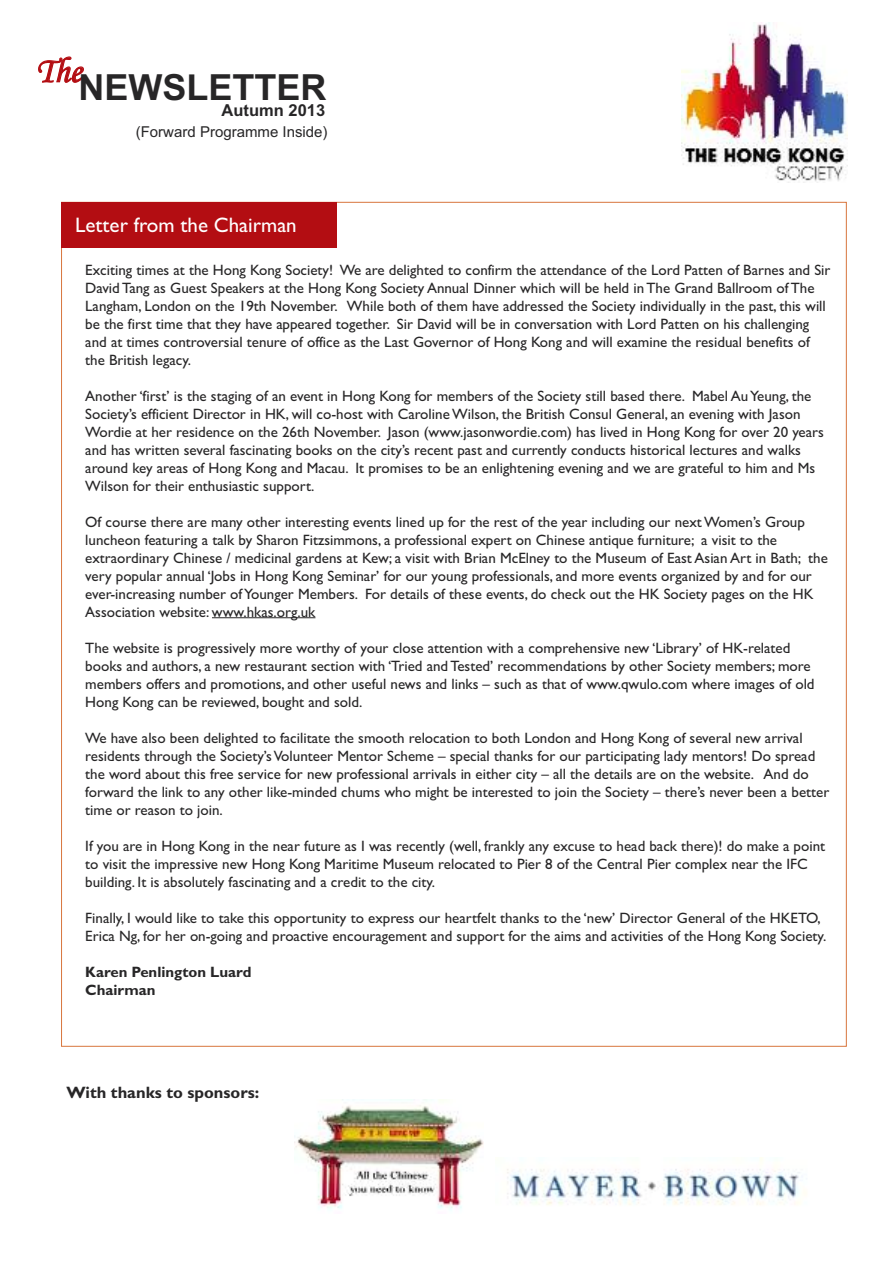
<style>
.page{position:relative;width:893px;height:1263px;background:#fff}
.page>*{position:absolute;margin:0;border:0;box-sizing:border-box;transform-origin:0 0}
.t1{font:700 36px "Arial";color:#272627}
.t2{font:36px "Monotype Corsiva";color:#b30d12}
.t3{font:21px "Gill Sans";color:#fff}
.t4{font:700 16.5px "Gill Sans";color:#272627}
.t5{font:700 16.5px "Arial";color:#272627}
.t6{font:15px/18px "Gill Sans";color:#272627}
.t7{font:700 15px/18px "Gill Sans";color:#272627}
.t8{font:15px "Arial";color:#272627}
</style>
<div class="page">
<img style="left:294px;top:1099px;width:190px;height:112px">
<img style="left:681px;top:23px;width:167px;height:160px">
<hr style="left:212px;top:617px;width:103px;height:1px;background:#272627">
<div style="left:61px;top:202px;width:276px;height:45px;background:#b30d12"></div>
<img style="left:507px;top:1157px;width:299px;height:48px">
<h1 class="t2" style="left:36px;top:48px;width:47px">The</h1>
<h1 class="t1" style="left:78px;top:66px;width:250px">NEWSLETTER</h1>
<p class="t5" style="left:222px;top:101px;width:105px">Autumn 2013</p>
<p class="t8" style="left:136px;top:123px;width:193px">(Forward Programme Inside)</p>
<h2 class="t3" style="left:75px;top:212px;width:223px">Letter from the Chairman</h2>
<p class="t6" style="left:85px;top:260px;width:747px">Exciting times at the Hong Kong Society! We are delighted to confirm the attendance of the Lord Patten of Barnes and Sir David Tang as Guest Speakers at the Hong Kong Society Annual Dinner which will be held in The Grand Ballroom of The Langham, London on the 19th November. While both of them have addressed the Society individually in the past, this will be the first time that they have appeared together. Sir David will be in conversation with Lord Patten on his challenging and at times controversial tenure of office as the Last Governor of Hong Kong and will examine the residual benefits of the British legacy.</p>
<p class="t6" style="left:85px;top:386px;width:740px">Another ‘first’ is the staging of an event in Hong Kong for members of the Society still based there. Mabel AuYeung, the Society’s efficient Director in HK, will co-host with CarolineWilson, the British Consul General, an evening with Jason Wordie at her residence on the 26th November. Jason (www.jasonwordie.com) has lived in Hong Kong for over 20 years and has written several fascinating books on the city’s recent past and currently conducts historical lectures and walks around key areas of Hong Kong and Macau. It promises to be an enlightening evening and we are grateful to him and Ms Wilson for their enthusiastic support.</p>
<p class="t6" style="left:85px;top:512px;width:744px">Of course there are many other interesting events lined up for the rest of the year including our nextWomen’s Group luncheon featuring a talk by Sharon Fitzsimmons, a professional expert on Chinese antique furniture; a visit to the extraordinary Chinese / medicinal gardens at Kew; a visit with Brian McElney to the Museum of East Asian Art in Bath; the very popular annual ‘Jobs in Hong Kong Seminar’ for our young professionals, and more events organized by and for our ever-increasing number ofYounger Members. For details of these events, do check out the HK Society pages on the HK Association website: www.hkas.org.uk</p>
<p class="t6" style="left:85px;top:638px;width:731px">The website is progressively more worthy of your close attention with a comprehensive new ‘Library’ of HK-related books and authors, a new restaurant section with ‘Tried and Tested’ recommendations by other Society members; more members offers and promotions, and other useful news and links – such as that of www.qwulo.com where images of old Hong Kong can be reviewed, bought and sold.</p>
<p class="t6" style="left:85px;top:728px;width:745px">We have also been delighted to facilitate the smooth relocation to both London and Hong Kong of several new arrival residents through the Society’sVolunteer Mentor Scheme – special thanks for our participating lady mentors! Do spread the word about this free service for new professional arrivals in either city – all the details are on the website. And do forward the link to any other like-minded chums who might be interested to join the Society – there’s never been a better time or reason to join.</p>
<p class="t6" style="left:85px;top:836px;width:741px">If you are in Hong Kong in the near future as I was recently (well, frankly any excuse to head back there)! do make a point to visit the impressive new Hong Kong Maritime Museum relocated to Pier 8 of the Central Pier complex near the IFC building. It is absolutely fascinating and a credit to the city.</p>
<p class="t6" style="left:85px;top:908px;width:742px">Finally, I would like to take this opportunity to express our heartfelt thanks to the ‘new’ Director General of the HKETO,<br>Erica Ng, for her on-going and proactive encouragement and support for the aims and activities of the Hong Kong Society.</p>
<p class="t7" style="left:85px;top:962px;width:168px">Karen Penlington Luard<br>Chairman</p>
<p class="t4" style="left:66px;top:1082px;width:194px">With thanks to sponsors:</p>
</div>
